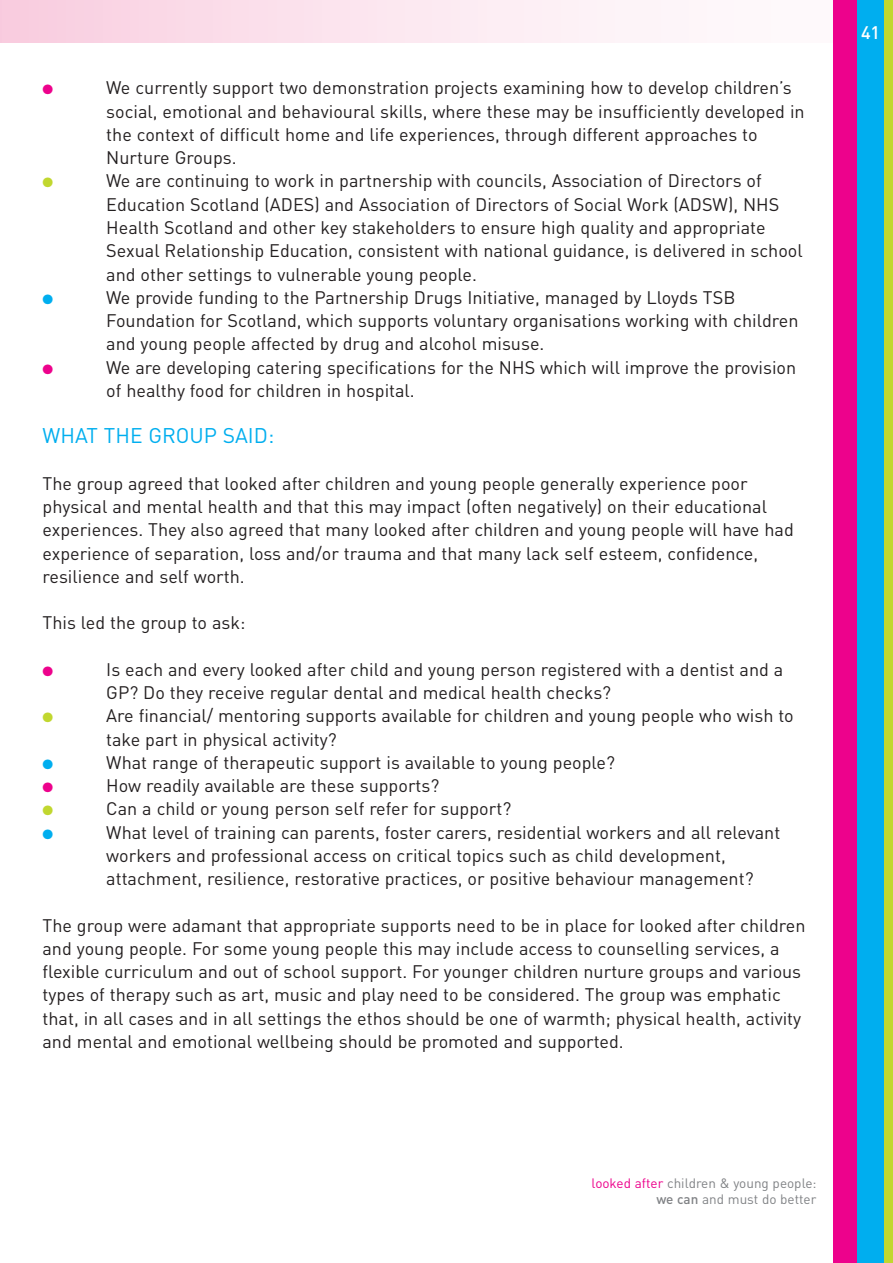
<style>
.page{position:relative;width:893px;height:1263px;background:#fff}
.page>*{position:absolute;margin:0;border:0;box-sizing:border-box;transform-origin:0 0}
.t1{font:21px "FFDIN";color:#00aeef}
.t2{font:18px/23.2px "FFDIN";color:#231f20}
.t3{font:500 18px "FFDIN";color:#fff}
.t4{font:13.5px/16.2px "FFDIN";color:#808285;text-align:right}
.t5{font:13.5px "Zapf Dingbats";color:#ed028c}
.t6{font:13.5px "Zapf Dingbats";color:#c1d72f}
.t7{font:13.5px "Zapf Dingbats";color:#00aeef}
.s1{color:#ed028c}
.s2{font-weight:500}
</style>
<div class="page">
<svg style="left:0;top:42px;width:661px;height:1px"></svg>
<div style="left:0;top:0;width:893px;height:42px;background:linear-gradient(to right,#f9cfe1,#fff)"></div>
<div style="left:833px;top:0;width:24px;height:1263px;background:#ed028c"></div>
<div style="left:857px;top:0;width:27px;height:1263px;background:#00aeef"></div>
<div style="left:884px;top:0;width:9px;height:1263px;background:#c1d72f"></div>
<p class="t5" style="left:43px;top:82px;width:12px">●</p>
<p class="t2" style="left:106px;top:78px;width:700px">We currently support two demonstration projects examining how to develop children’s social, emotional and behavioural skills, where these may be insufficiently developed in the context of difficult home and life experiences, through different approaches to Nurture Groups.</p>
<p class="t6" style="left:43px;top:175px;width:12px">●</p>
<p class="t2" style="left:106px;top:171px;width:698px">We are continuing to work in partnership with councils, Association of Directors of Education Scotland (ADES) and Association of Directors of Social Work (ADSW), NHS Health Scotland and other key stakeholders to ensure high quality and appropriate Sexual Relationship Education, consistent with national guidance, is delivered in school and other settings to vulnerable young people.</p>
<p class="t7" style="left:43px;top:291px;width:12px">●</p>
<p class="t2" style="left:106px;top:288px;width:694px">We provide funding to the Partnership Drugs Initiative, managed by Lloyds TSB<br>Foundation for Scotland, which supports voluntary organisations working with children and young people affected by drug and alcohol misuse.</p>
<p class="t5" style="left:43px;top:361px;width:12px">●</p>
<p class="t2" style="left:106px;top:357px;width:691px">We are developing catering specifications for the NHS which will improve the provision of healthy food for children in hospital.</p>
<p class="t1" style="left:43px;top:428px;width:233px">WHAT THE GROUP SAID:</p>
<p class="t2" style="left:43px;top:474px;width:753px">The group agreed that looked after children and young people generally experience poor physical and mental health and that this may impact (often negatively) on their educational experiences. They also agreed that many looked after children and young people will have had experience of separation, loss and/or trauma and that many lack self esteem, confidence, resilience and self worth.</p>
<p class="t2" style="left:43px;top:613px;width:204px">This led the group to ask:</p>
<p class="t5" style="left:43px;top:663px;width:12px">●</p>
<p class="t2" style="left:106px;top:660px;width:679px">Is each and every looked after child and young person registered with a dentist and a<br>GP? Do they receive regular dental and medical health checks?</p>
<p class="t6" style="left:43px;top:710px;width:12px">●</p>
<p class="t2" style="left:106px;top:706px;width:689px">Are financial/ mentoring supports available for children and young people who wish to take part in physical activity?</p>
<p class="t7" style="left:43px;top:756px;width:12px">●</p>
<p class="t2" style="left:106px;top:753px;width:510px">What range of therapeutic support is available to young people?</p>
<p class="t5" style="left:43px;top:779px;width:12px">●</p>
<p class="t2" style="left:106px;top:776px;width:335px">How readily available are these supports?</p>
<p class="t6" style="left:43px;top:803px;width:12px">●</p>
<p class="t2" style="left:106px;top:799px;width:406px">Can a child or young person self refer for support?</p>
<p class="t7" style="left:43px;top:826px;width:12px">●</p>
<p class="t2" style="left:106px;top:822px;width:675px">What level of training can parents, foster carers, residential workers and all relevant workers and professional access on critical topics such as child development, attachment, resilience, restorative practices, or positive behaviour management?</p>
<p class="t2" style="left:43px;top:915px;width:764px">The group were adamant that appropriate supports need to be in place for looked after children and young people. For some young people this may include access to counselling services, a flexible curriculum and out of school support. For younger children nurture groups and various types of therapy such as art, music and play need to be considered. The group was emphatic that, in all cases and in all settings the ethos should be one of warmth; physical health, activity and mental and emotional wellbeing should be promoted and supported.</p>
<p class="t3" style="left:861px;top:26px;width:21px">41</p>
<p class="t4" style="left:592px;top:1177px;width:226px"><span class="s1">looked after</span> children &amp; young people: <span class="s2">we can</span> and must do better</p>
</div>
